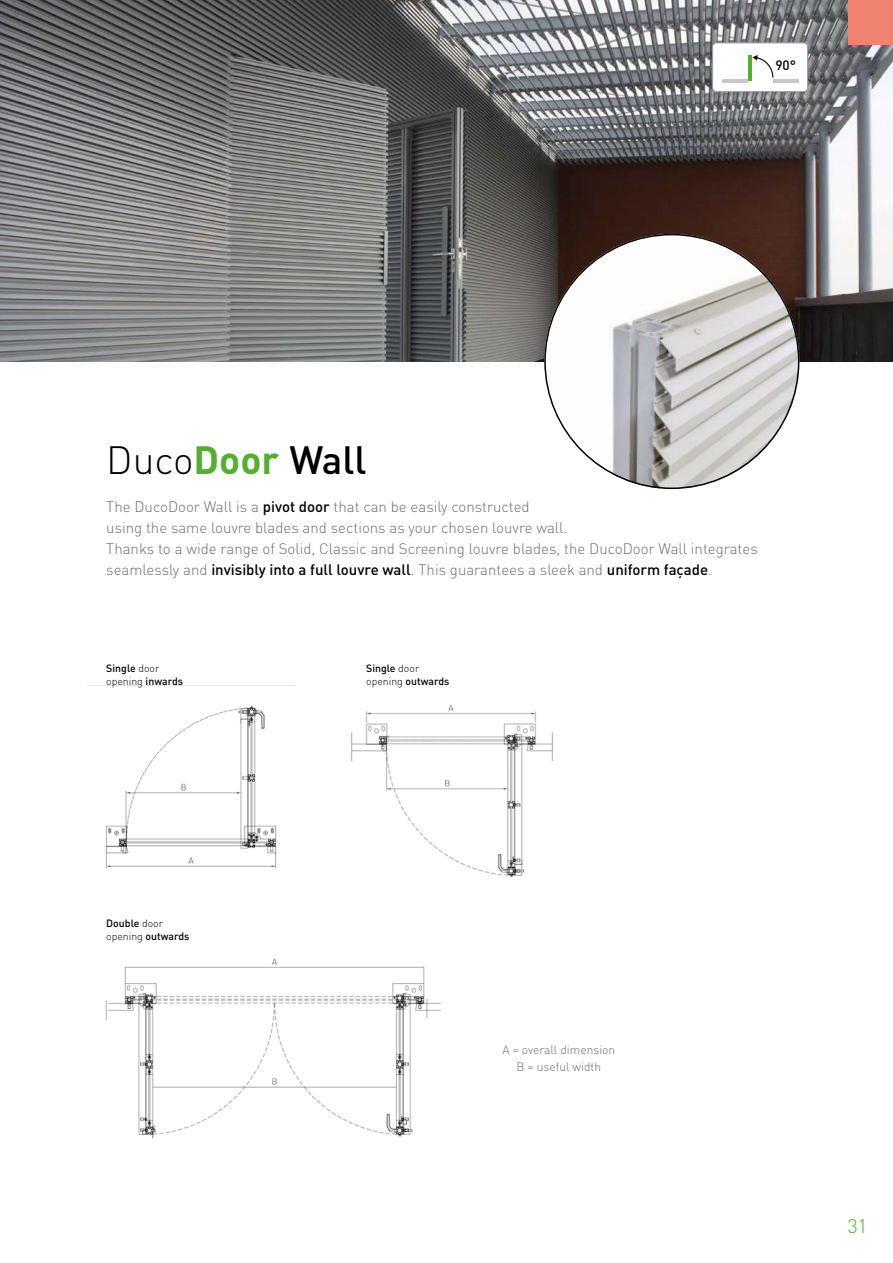
<style>
.page{position:relative;width:893px;height:1263px;background:#fff}
.page>*{position:absolute;margin:0;border:0;box-sizing:border-box;transform-origin:0 0}
.t1{font:300 39px "DINOT";color:#000}
.t2{font:300 19.5px "DINOT";color:#54af2e}
.t3{font:300 15px/21px "DINOT";color:#6e6e6e}
.t4{font:500 13.5px "DINOT";color:#000}
.t5{font:300 12px/16.8px "DINOT";color:#6e6e6e;text-align:center}
.t6{font:500 10.5px/13.6px "DINOT";color:#000}
.s1{font-weight:700;color:#54af2e}
.s2{font-weight:500}
.s3{font-weight:500;color:#000}
.s4{font-weight:300}
</style>
<div class="page">
<img style="left:0;top:0;width:893px;height:361px">
<div style="left:848px;top:0;width:45px;height:45px;background:#f08271"></div>
<img style="left:544px;top:234px;width:255px;height:255px;border-radius:128px">
<div style="left:713px;top:43px;width:94px;height:49px;background:#fff;border-radius:4px"></div>
<hr style="left:773px;top:79px;width:25px;height:3px;background:#c5c6c6">
<hr style="left:722px;top:79px;width:25px;height:3px;background:#c5c6c6">
<hr style="left:748px;top:55px;width:3px;height:26px;background:#54af2e">
<svg style="left:752px;top:55px;width:22px;height:23px"></svg>
<div style="left:712px;top:43px;width:96px;height:49px;border:1px solid #9c9c9d;border-radius:4px"></div>
<img style="left:105px;top:958px;width:336px;height:181px">
<img style="left:106px;top:705px;width:171px;height:164px">
<img style="left:351px;top:704px;width:202px;height:174px">
<p class="t4" style="left:775px;top:56px;width:22px">90°</p>
<h1 class="t1" style="left:106px;top:434px;width:262px">Duco<span class="s1">Door</span> <span class="s2">Wall</span></h1>
<p class="t3" style="left:106px;top:496px;width:653px">The DucoDoor Wall is a <span class="s3">pivot door</span> that can be easily constructed<br>using the same louvre blades and sections as your chosen louvre wall.<br>Thanks to a wide range of Solid, Classic and Screening louvre blades, the DucoDoor Wall integrates seamlessly and <span class="s3">invisibly into a full louvre wall</span>. This guarantees a sleek and <span class="s3">uniform façade</span>.</p>
<p class="t6" style="left:106px;top:661px;width:78px">Single <span class="s4">door opening</span> inwards</p>
<p class="t6" style="left:366px;top:661px;width:85px">Single <span class="s4">door opening</span> outwards</p>
<p class="t6" style="left:106px;top:916px;width:85px">Double <span class="s4">door opening</span> outwards</p>
<p class="t5" style="left:502px;top:1041px;width:114px">A = overall dimension<br>B = useful width</p>
<h2 class="t2" style="left:848px;top:1213px;width:21px">31</h2>
</div>
